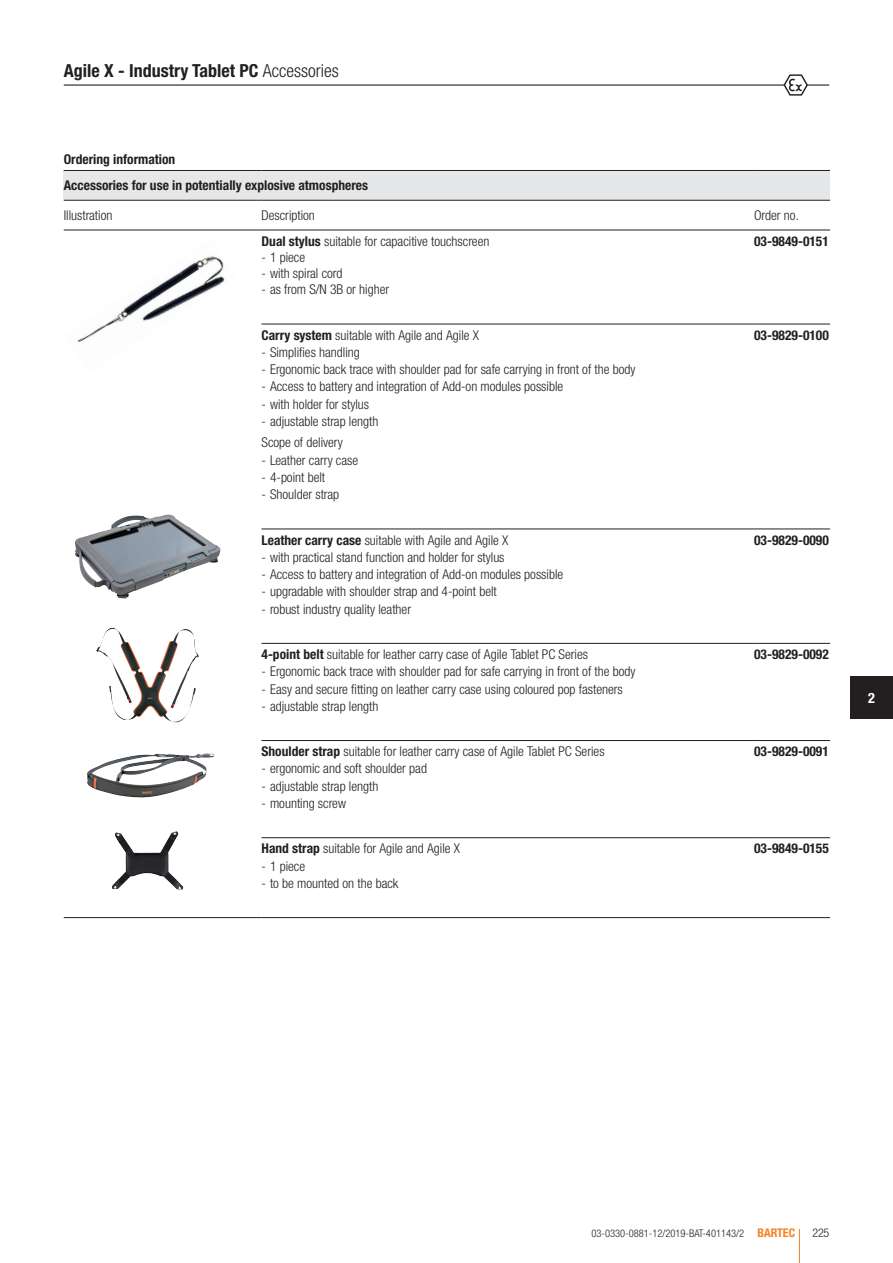
<style>
.page{position:relative;width:893px;height:1263px;background:#fff}
.page>*{position:absolute;margin:0;border:0;box-sizing:border-box;transform-origin:0 0}
.t1{font:700 condensed 18px "Helvetica Neue LTW1 G";color:#231f20}
.t2{font:700 condensed 14.25px "Helvetica Neue LTW1 G";color:#fff}
.t3{font:300 condensed 13.5px "Helvetica Neue LTW1 G";color:#231f20}
.t4{font:700 condensed 13.5px "Helvetica Neue LTW1 G";color:#231f20}
.t5{font:700 condensed 12px "Helvetica Neue LTW1 G";color:#f58220}
.t6{font:300 condensed 12px "Helvetica Neue LTW1 G";color:#231f20}
.t7{font:300 condensed 10.5px "Helvetica Neue LTW1 G";color:#231f20}
.s1{font-weight:300}
.s2{font-weight:700}
</style>
<div class="page">
<div style="left:64px;top:170px;width:766px;height:30px;background:#e6e7e9"></div>
<hr style="left:64px;top:230px;width:197px;height:1px;background:#231f20">
<hr style="left:261px;top:230px;width:493px;height:1px;background:#231f20">
<hr style="left:754px;top:230px;width:76px;height:1px;background:#231f20">
<hr style="left:261px;top:324px;width:493px;height:1px;background:#231f20">
<hr style="left:754px;top:324px;width:76px;height:1px;background:#231f20">
<hr style="left:261px;top:529px;width:493px;height:1px;background:#231f20">
<hr style="left:754px;top:529px;width:76px;height:1px;background:#231f20">
<hr style="left:261px;top:643px;width:493px;height:1px;background:#231f20">
<hr style="left:754px;top:643px;width:76px;height:1px;background:#231f20">
<hr style="left:261px;top:740px;width:493px;height:1px;background:#231f20">
<hr style="left:754px;top:740px;width:76px;height:1px;background:#231f20">
<hr style="left:261px;top:837px;width:493px;height:1px;background:#231f20">
<hr style="left:754px;top:837px;width:76px;height:1px;background:#231f20">
<hr style="left:64px;top:917px;width:197px;height:1px;background:#231f20">
<hr style="left:261px;top:917px;width:493px;height:1px;background:#231f20">
<hr style="left:754px;top:917px;width:76px;height:1px;background:#231f20">
<hr style="left:64px;top:170px;width:197px;height:1px;background:#231f20">
<hr style="left:261px;top:170px;width:493px;height:1px;background:#231f20">
<hr style="left:754px;top:170px;width:76px;height:1px;background:#231f20">
<hr style="left:64px;top:200px;width:197px;height:1px;background:#231f20">
<hr style="left:261px;top:200px;width:493px;height:1px;background:#231f20">
<hr style="left:754px;top:200px;width:76px;height:1px;background:#231f20">
<hr style="left:64px;top:84px;width:765px;height:2px;background:#231f20">
<svg style="left:783px;top:74px;width:25px;height:22px"></svg>
<hr style="left:799px;top:1229px;width:1px;height:34px;background:#f58220">
<div style="left:850px;top:676px;width:43px;height:43px;background:#231f20"></div>
<img style="left:112px;top:831px;width:71px;height:58px">
<img style="left:87px;top:753px;width:127px;height:44px">
<img style="left:96px;top:628px;width:46px;height:81px">
<img style="left:75px;top:515px;width:89px;height:72px">
<img style="left:77px;top:255px;width:148px;height:88px">
<p class="t1" style="left:64px;top:59px;width:276px">Agile X - Industry Tablet PC <span class="s1">Accessories</span></p>
<p class="t4" style="left:64px;top:152px;width:113px">Ordering information</p>
<p class="t4" style="left:64px;top:177px;width:306px">Accessories for use in potentially explosive atmospheres</p>
<p class="t3" style="left:64px;top:207px;width:50px">Illustration</p>
<p class="t3" style="left:261px;top:207px;width:55px">Description</p>
<p class="t3" style="left:754px;top:207px;width:46px">Order no.</p>
<p class="t3" style="left:261px;top:233px;width:229px"><span class="s2">Dual stylus</span> suitable for capacitive touchscreen</p>
<p class="t3" style="left:261px;top:249px;width:45px">- 1 piece</p>
<p class="t3" style="left:261px;top:265px;width:82px">- with spiral cord</p>
<p class="t3" style="left:261px;top:282px;width:129px">- as from S/N 3B or higher</p>
<p class="t4" style="left:754px;top:233px;width:76px">03-9849-0151</p>
<p class="t3" style="left:261px;top:327px;width:219px"><span class="s2">Carry system</span> suitable with Agile and Agile X</p>
<p class="t3" style="left:261px;top:344px;width:100px">- Simplifies handling</p>
<p class="t3" style="left:261px;top:361px;width:375px">- Ergonomic back trace with shoulder pad for safe carrying in front of the body</p>
<p class="t3" style="left:261px;top:379px;width:303px">- Access to battery and integration of Add-on modules possible</p>
<p class="t3" style="left:261px;top:396px;width:109px">- with holder for stylus</p>
<p class="t3" style="left:261px;top:413px;width:118px">- adjustable strap length</p>
<p class="t3" style="left:261px;top:435px;width:83px">Scope of delivery</p>
<p class="t3" style="left:261px;top:452px;width:98px">- Leather carry case</p>
<p class="t3" style="left:261px;top:469px;width:65px">- 4-point belt</p>
<p class="t3" style="left:261px;top:486px;width:79px">- Shoulder strap</p>
<p class="t3" style="left:261px;top:532px;width:248px"><span class="s2">Leather carry case</span> suitable with Agile and Agile X</p>
<p class="t3" style="left:261px;top:549px;width:245px">- with practical stand function and holder for stylus</p>
<p class="t3" style="left:261px;top:566px;width:303px">- Access to battery and integration of Add-on modules possible</p>
<p class="t3" style="left:261px;top:584px;width:237px">- upgradable with shoulder strap and 4-point belt</p>
<p class="t3" style="left:261px;top:601px;width:151px">- robust industry quality leather</p>
<p class="t3" style="left:261px;top:646px;width:328px"><span class="s2">4-point belt</span> suitable for leather carry case of Agile Tablet PC Series</p>
<p class="t3" style="left:261px;top:664px;width:375px">- Ergonomic back trace with shoulder pad for safe carrying in front of the body</p>
<p class="t3" style="left:261px;top:681px;width:363px">- Easy and secure fitting on leather carry case using coloured pop fasteners</p>
<p class="t3" style="left:261px;top:698px;width:118px">- adjustable strap length</p>
<p class="t3" style="left:261px;top:743px;width:345px"><span class="s2">Shoulder strap</span> suitable for leather carry case of Agile Tablet PC Series</p>
<p class="t3" style="left:261px;top:761px;width:167px">- ergonomic and soft shoulder pad</p>
<p class="t3" style="left:261px;top:778px;width:118px">- adjustable strap length</p>
<p class="t3" style="left:261px;top:795px;width:86px">- mounting screw</p>
<p class="t3" style="left:261px;top:841px;width:200px"><span class="s2">Hand strap</span> suitable for Agile and Agile X</p>
<p class="t3" style="left:261px;top:858px;width:45px">- 1 piece</p>
<p class="t3" style="left:261px;top:875px;width:138px">- to be mounted on the back</p>
<p class="t4" style="left:754px;top:327px;width:76px">03-9829-0100</p>
<p class="t4" style="left:754px;top:532px;width:76px">03-9829-0090</p>
<p class="t4" style="left:754px;top:646px;width:76px">03-9829-0092</p>
<p class="t4" style="left:754px;top:743px;width:76px">03-9829-0091</p>
<p class="t4" style="left:754px;top:840px;width:76px">03-9849-0155</p>
<p class="t2" style="left:868px;top:689px;width:8px">2</p>
<p class="t7" style="left:591px;top:1227px;width:154px">03-0330-0881-12/2019-BAT-401143/2</p>
<p class="t5" style="left:757px;top:1226px;width:39px">BARTEC</p>
<p class="t6" style="left:813px;top:1226px;width:18px">225</p>
</div>
